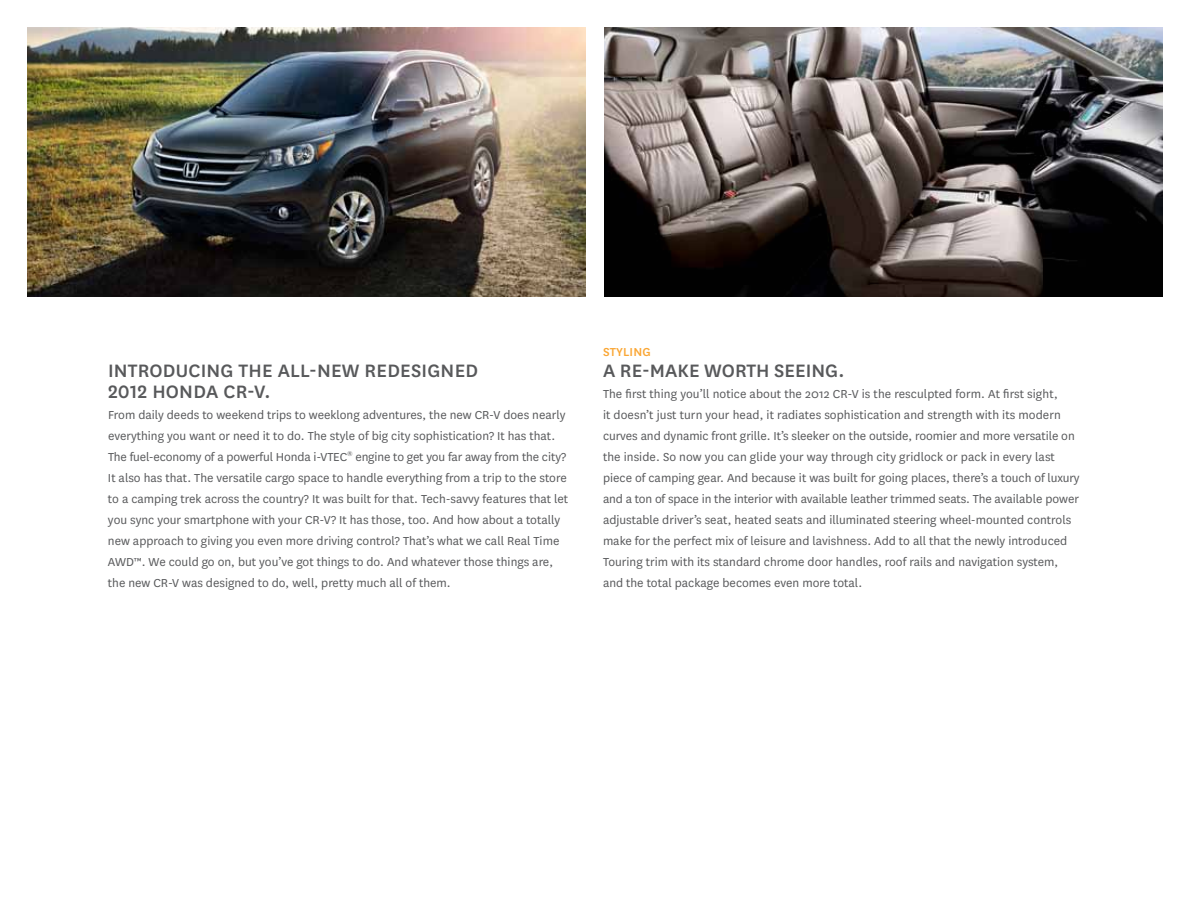
<style>
.page{position:relative;width:1188px;height:918px;background:#fff}
.page>*{position:absolute;margin:0;border:0;box-sizing:border-box;transform-origin:0 0}
.t1{font:500 21px/21px "National";letter-spacing:.01em;color:#58595b}
.t2{font:13.5px/21px "National";color:#58595b}
.t3{font:500 13.5px "National";letter-spacing:.01em;color:#faa634}
</style>
<div class="page">
<img style="left:27px;top:27px;width:558px;height:270px">
<img style="left:604px;top:27px;width:558px;height:270px">
<h1 class="t1" style="left:108px;top:359px;width:372px">INTRODUCI NG THE ALL-NEW REDESIGNED<br>2012 H ONDA CR-V.</h1>
<p class="t2" style="left:108px;top:404px;width:462px">From daily deeds to weekend trips to weeklong adventures, the new CR-V does nearly everything you want or need it to do. The style of big city sophistication? It has that.<br>The fuel-economy of a powerful Honda i-VTEC<sup>®</sup> engine to get you far away from the city?<br>It also has that. The versatile cargo space to handle everything from a trip to the store to a camping trek across the country? It was built for that. Tech-savvy features that let you sync your smartphone with your CR-V? It has those, too. And how about a totally new approach to giving you even more driving control? That’s what we call Real Time AWD™. We could go on, but you’ve got things to do. And whatever those things are, the new CR-V was designed to do, well, pretty much all of them.</p>
<p class="t3" style="left:603px;top:343px;width:49px">STYLI NG</p>
<h1 class="t1" style="left:603px;top:359px;width:243px">A RE-MAKE WORTH SEEI NG.</h1>
<p class="t2" style="left:603px;top:383px;width:478px">The first thing you’ll notice about the 2012 CR-V is the resculpted form. At first sight,<br>it doesn’t just turn your head, it radiates sophistication and strength with its modern curves and dynamic front grille. It’s sleeker on the outside, roomier and more versatile on the inside. So now you can glide your way through city gridlock or pack in every last piece of camping gear. And because it was built for going places, there’s a touch of luxury and a ton of space in the interior with available leather trimmed seats. The available power adjustable driver’s seat, heated seats and illuminated steering wheel-mounted controls make for the perfect mix of leisure and lavishness. Add to all that the newly introduced Touring trim with its standard chrome door handles, roof rails and navigation system, and the total package becomes even more total.</p>
</div>
